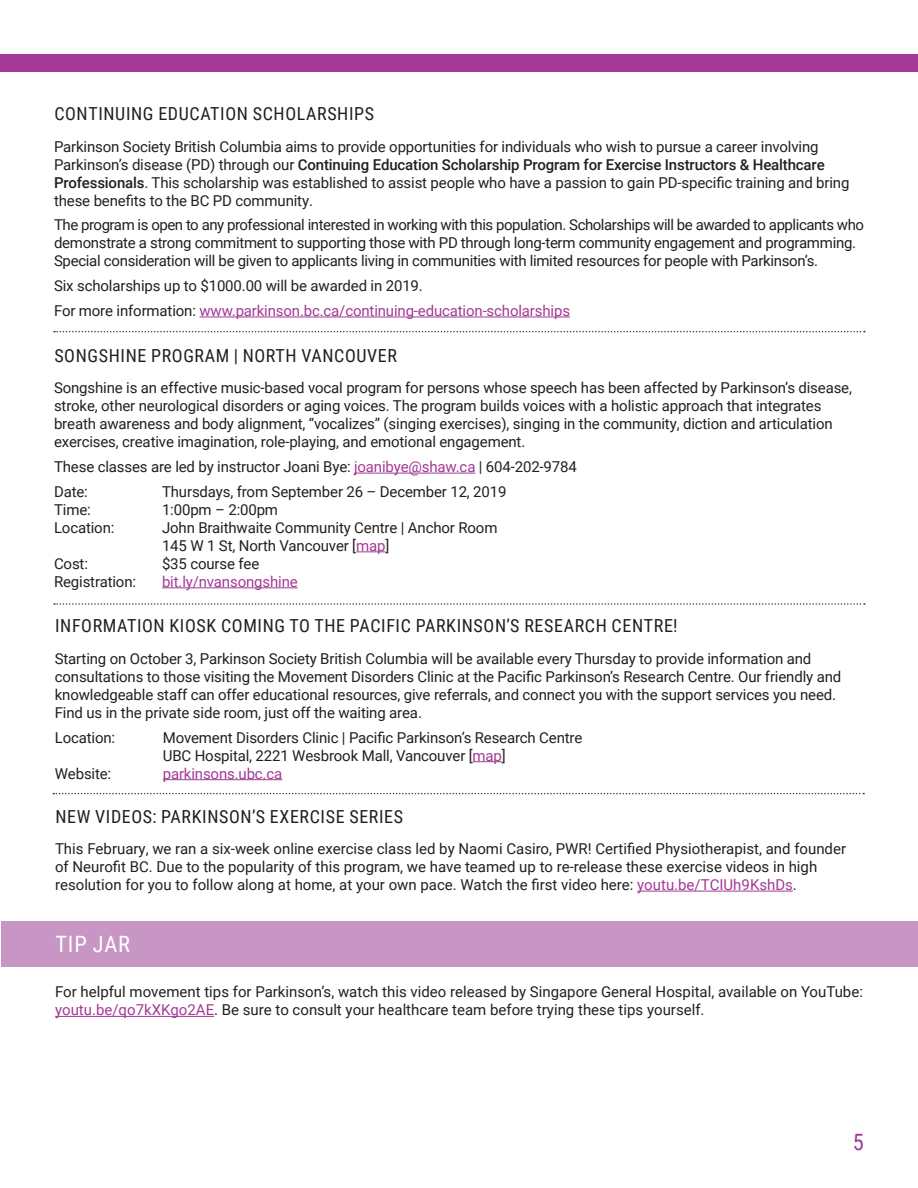
<style>
.page{position:relative;width:918px;height:1188px;background:#fff}
.page>*{position:absolute;margin:0;border:0;box-sizing:border-box;transform-origin:0 0}
.t1{font:22.5px "Roboto Condensed";letter-spacing:.035em;color:#fff}
.t2{font:22.5px "Roboto Condensed";color:#a33995}
.t3{font:18px "Roboto Condensed";letter-spacing:.035em;color:#231f20}
.t4{font:15px/18px "Roboto";letter-spacing:-.01em;color:#231f20}
.t5{font:15px "Roboto";letter-spacing:-.01em;color:#a33995}
.s1{font-weight:500}
.s2{color:#231f20}
.s3{color:#a33995}
</style>
<div class="page">
<div style="left:0;top:54px;width:918px;height:17px;background:#a33995"></div>
<hr style="left:199px;top:317px;width:371px;height:1px;background:#a33995">
<svg style="left:54px;top:331px;width:811px;height:1px"></svg>
<svg style="left:53px;top:793px;width:811px;height:1px"></svg>
<svg style="left:473px;top:761px;width:29px;height:1px"></svg>
<hr style="left:163px;top:779px;width:119px;height:1px;background:#a33995">
<svg style="left:54px;top:603px;width:811px;height:2px"></svg>
<hr style="left:354px;top:473px;width:121px;height:1px;background:#a33995">
<svg style="left:356px;top:551px;width:29px;height:1px"></svg>
<hr style="left:162px;top:587px;width:136px;height:1px;background:#a33995">
<hr style="left:637px;top:891px;width:156px;height:1px;background:#a33995">
<hr style="left:55px;top:1016px;width:159px;height:1px;background:#a33995">
<div style="left:1px;top:922px;width:917px;height:45px;background:#c896c4"></div>
<p class="t3" style="left:54px;top:101px;width:321px">CONTINUING EDUCATION SCHOLARSHIPS</p>
<p class="t4" style="left:54px;top:137px;width:797px">Parkinson Society British Columbia aims to provide opportunities for individuals who wish to pursue a career involving Parkinson’s disease (PD) through our <span class="s1">Continuing Education Scholarship Program for Exercise Instructors &amp; Healthcare Professionals</span>. This scholarship was established to assist people who have a passion to gain PD-specific training and bring these benefits to the BC PD community.</p>
<p class="t4" style="left:54px;top:216px;width:812px">The program is open to any professional interested in working with this population. Scholarships will be awarded to applicants who demonstrate a strong commitment to supporting those with PD through long-term community engagement and programming.<br>Special consideration will be given to applicants living in communities with limited resources for people with Parkinson’s.</p>
<p class="t4" style="left:54px;top:276px;width:370px">Six scholarships up to $1000.00 will be awarded in 2019.</p>
<p class="t5" style="left:54px;top:300px;width:518px"><span class="s2">For more information:</span> www.parkinson.bc.ca/continuing-education-scholarships</p>
<p class="t3" style="left:54px;top:343px;width:344px">SONGSHINE PROGRAM | NORTH VANCOUVER</p>
<p class="t4" style="left:54px;top:378px;width:799px">Songshine is an effective music-based vocal program for persons whose speech has been affected by Parkinson’s disease, stroke, other neurological disorders or aging voices. The program builds voices with a holistic approach that integrates breath awareness and body alignment, “vocalizes” (singing exercises), singing in the community, diction and articulation exercises, creative imagination, role-playing, and emotional engagement.</p>
<p class="t4" style="left:54px;top:457px;width:524px">These classes are led by instructor Joani Bye: <span class="s3">joanibye@shaw.ca</span> | 604-202-9784</p>
<p class="t4" style="left:54px;top:482px;width:35px">Date:</p>
<p class="t4" style="left:162px;top:482px;width:346px">Thursdays, from September 26 – December 12, 2019</p>
<p class="t4" style="left:54px;top:500px;width:38px">Time:</p>
<p class="t4" style="left:162px;top:500px;width:118px">1:00pm – 2:00pm</p>
<p class="t4" style="left:54px;top:518px;width:62px">Location:</p>
<p class="t4" style="left:162px;top:518px;width:337px">John Braithwaite Community Centre | Anchor Room</p>
<p class="t4" style="left:162px;top:536px;width:229px">145 W 1 St, North Vancouver [<span class="s3">map</span>]</p>
<p class="t4" style="left:54px;top:554px;width:35px">Cost:</p>
<p class="t4" style="left:162px;top:554px;width:99px">$35 course fee</p>
<p class="t4" style="left:54px;top:572px;width:84px">Registration:</p>
<p class="t5" style="left:162px;top:571px;width:137px">bit.ly/nvansongshine</p>
<p class="t3" style="left:55px;top:613px;width:624px">INFORMATION KIOSK COMING TO THE PACIFIC PARKINSON’S RESEARCH CENTRE!</p>
<p class="t4" style="left:55px;top:649px;width:788px">Starting on October 3, Parkinson Society British Columbia will be available every Thursday to provide information and consultations to those visiting the Movement Disorders Clinic at the Pacific Parkinson’s Research Centre. Our friendly and knowledgeable staff can offer educational resources, give referrals, and connect you with the support services you need.<br>Find us in the private side room, just off the waiting area.</p>
<p class="t4" style="left:55px;top:728px;width:62px">Location:</p>
<p class="t4" style="left:163px;top:728px;width:421px">Movement Disorders Clinic | Pacific Parkinson’s Research Centre</p>
<p class="t4" style="left:163px;top:746px;width:345px">UBC Hospital, 2221 Wesbrook Mall, Vancouver [<span class="s3">map</span>]</p>
<p class="t4" style="left:55px;top:764px;width:58px">Website:</p>
<p class="t5" style="left:163px;top:763px;width:121px">parkinsons.ubc.ca</p>
<p class="t3" style="left:55px;top:803px;width:349px">NEW VIDEOS: PARKINSON’S EXERCISE SERIES</p>
<p class="t4" style="left:55px;top:839px;width:793px">This February, we ran a six-week online exercise class led by Naomi Casiro, PWR! Certified Physiotherapist, and founder of Neurofit BC. Due to the popularity of this program, we have teamed up to re-release these exercise videos in high resolution for you to follow along at home, at your own pace. Watch the first video here: <span class="s3">youtu.be/TCIUh9KshDs</span>.</p>
<p class="t1" style="left:55px;top:928px;width:76px">TIP JAR</p>
<p class="t4" style="left:55px;top:982px;width:809px">For helpful movement tips for Parkinson’s, watch this video released by Singapore General Hospital, available on YouTube: <span class="s3">youtu.be/qo7kXKgo2AE</span>. Be sure to consult your healthcare team before trying these tips yourself.</p>
<h1 class="t2" style="left:853px;top:1126px;width:13px">5</h1>
</div>
